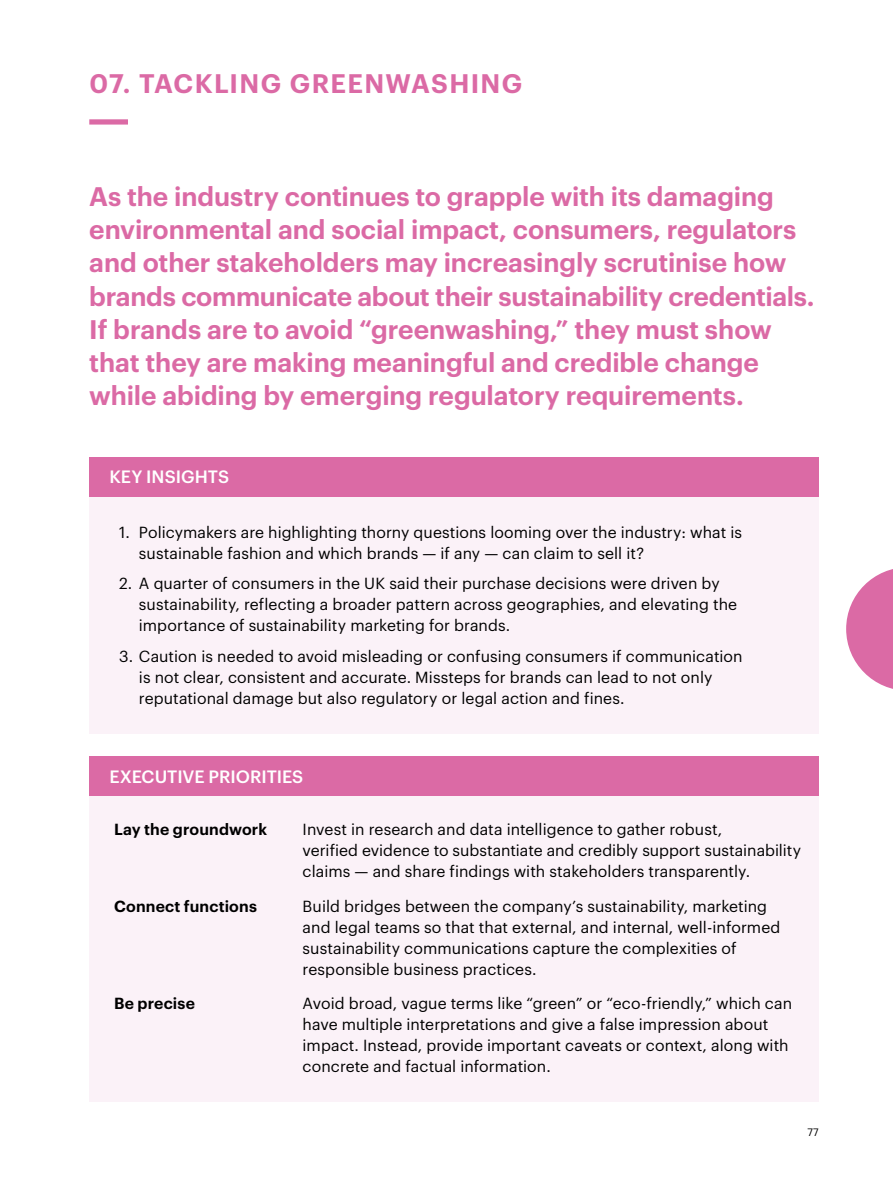
<style>
.page{position:relative;width:893px;height:1191px;background:#fff}
.page>*{position:absolute;margin:0;border:0;box-sizing:border-box;transform-origin:0 0}
.t1{font:600 26.25px/33.2px "Graphik";letter-spacing:-.005em;color:#db6aa5}
.t2{font:600 26.25px "Graphik";letter-spacing:.05em;color:#db6aa5}
.t3{font:500 17.5px "Graphik";letter-spacing:-.005em;color:#fff}
.t4{font:15.75px/21px "Graphik";letter-spacing:.005em;color:#000}
.t5{font:600 15.75px "Graphik";letter-spacing:.01em;color:#000}
.t6{font:10.5px "Graphik";color:#000}
</style>
<div class="page">
<svg style="left:846px;top:569px;width:47px;height:120px"></svg>
<div style="left:89px;top:119px;width:39px;height:6px;background:#db6aa5"></div>
<div style="left:89px;top:496px;width:730px;height:238px;background:#fbf2f8"></div>
<div style="left:89px;top:457px;width:730px;height:39px;background:#db6aa5"></div>
<div style="left:89px;top:756px;width:730px;height:40px;background:#db6aa5"></div>
<div style="left:89px;top:796px;width:730px;height:305px;background:#fbf2f8"></div>
<h1 class="t2" style="left:89px;top:64px;width:434px">07. TACKLING GREENWASHING</h1>
<p class="t1" style="left:89px;top:177px;width:727px">As the industry continues to grapple with its damaging environmental and social impact, consumers, regulators and other stakeholders may increasingly scrutinise how brands communicate about their sustainability credentials.<br>If brands are to avoid “greenwashing,” they must show that they are making meaningful and credible change while abiding by emerging regulatory requirements.</p>
<p class="t3" style="left:109px;top:463px;width:121px">KEY INSIGHTS</p>
<p class="t4" style="left:139px;top:520px;width:605px;text-indent:-20px">1. Policymakers are highlighting thorny questions looming over the industry: what is sustainable fashion and which brands — if any — can claim to sell it?</p>
<p class="t4" style="left:139px;top:572px;width:600px;text-indent:-20px">2. A quarter of consumers in the UK said their purchase decisions were driven by sustainability, reflecting a broader pattern across geographies, and elevating the importance of sustainability marketing for brands.</p>
<p class="t4" style="left:139px;top:645px;width:605px;text-indent:-20px">3. Caution is needed to avoid misleading or confusing consumers if communication is not clear, consistent and accurate. Missteps for brands can lead to not only reputational damage but also regulatory or legal action and fines.</p>
<p class="t3" style="left:109px;top:763px;width:195px">EXECUTIVE PRIORITIES</p>
<p class="t5" style="left:114px;top:817px;width:154px">Lay the groundwork</p>
<p class="t4" style="left:303px;top:818px;width:500px">Invest in research and data intelligence to gather robust,<br>verified evidence to substantiate and credibly support sustainability claims — and share findings with stakeholders transparently.</p>
<p class="t5" style="left:114px;top:893px;width:144px">Connect functions</p>
<p class="t4" style="left:303px;top:894px;width:479px">Build bridges between the company’s sustainability, marketing and legal teams so that that external, and internal, well-informed sustainability communications capture the complexities of responsible business practices.</p>
<p class="t5" style="left:114px;top:991px;width:82px">Be precise</p>
<p class="t4" style="left:303px;top:991px;width:491px">Avoid broad, vague terms like “green” or “eco-friendly,” which can have multiple interpretations and give a false impression about impact. Instead, provide important caveats or context, along with concrete and factual information.</p>
<p class="t6" style="left:807px;top:1124px;width:13px">77</p>
</div>
